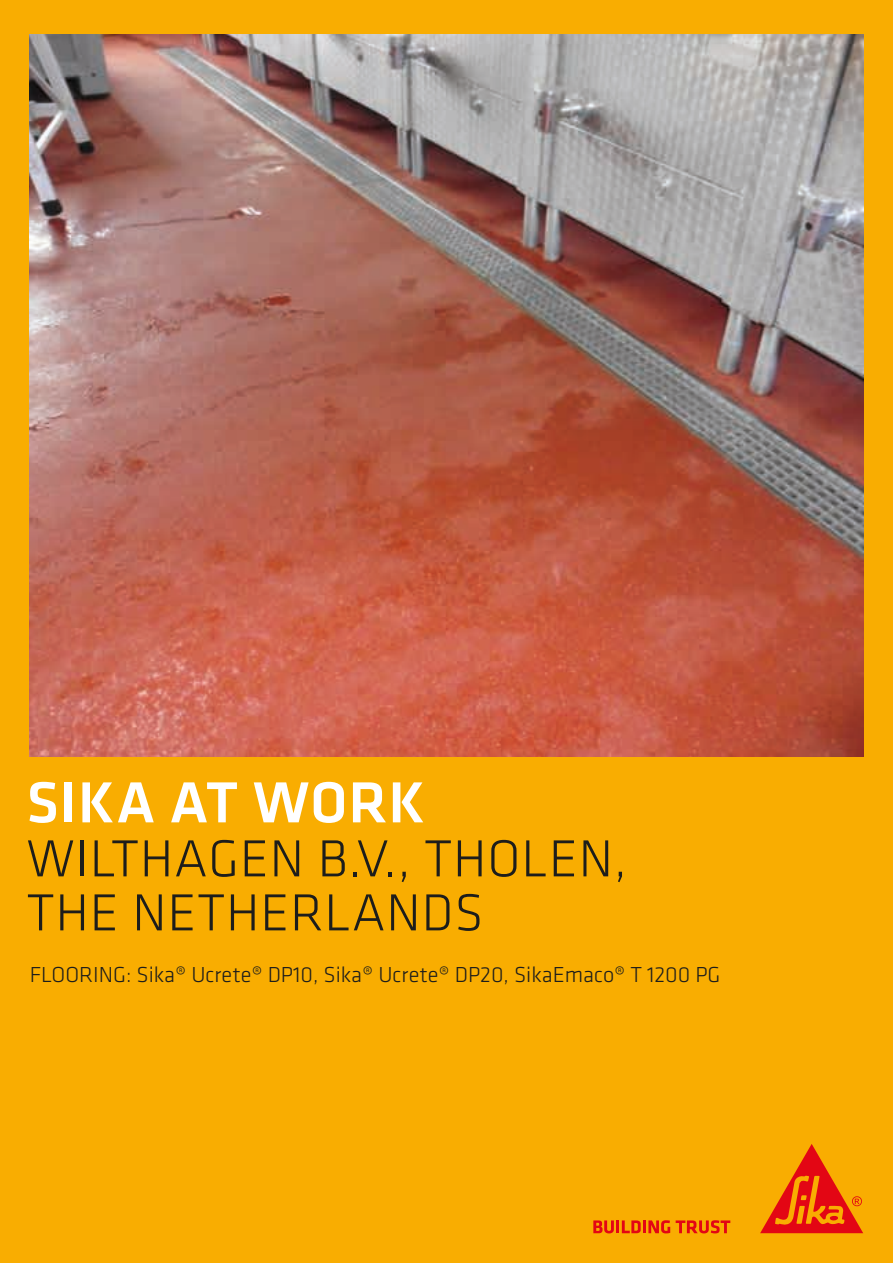
<style>
.page{position:relative;width:893px;height:1263px;background:#f9ad01}
.page>*{position:absolute;margin:0;border:0;box-sizing:border-box;transform-origin:0 0}
.SI_Klavika_COVER_Titel{font:500 60px "Klavika";letter-spacing:.015em;color:#fff}
.SI_Klavika_COVER_Titel-2{font:300 54px "Klavika";letter-spacing:.015em;color:#1d1d1b}
.SI_Klavika_COVER_Subline{font:300 22.5px "Klavika";color:#1d1d1b}
</style>
<div class="page">
<svg style="left:593px;top:1220px;width:77px;height:13px"></svg>
<svg style="left:676px;top:1220px;width:54px;height:13px"></svg>
<svg style="left:760px;top:1144px;width:103px;height:89px"></svg>
<img style="left:30px;top:35px;width:833px;height:722px">
<p class="SI_Klavika_COVER_Titel" style="left:27px;top:762px;width:400px">SIKA AT WORK</p>
<p class="SI_Klavika_COVER_Titel-2" style="left:27px;top:826px;width:602px">WILTHAGEN B.V., THOLEN,</p>
<p class="SI_Klavika_COVER_Titel-2" style="left:27px;top:880px;width:458px">THE NETHERLANDS</p>
<p class="SI_Klavika_COVER_Subline" style="left:30px;top:961px;width:692px">FLOORING: Sika® Ucrete® DP10, Sika® Ucrete® DP20, SikaEmaco® T 1200 PG</p>
</div>
